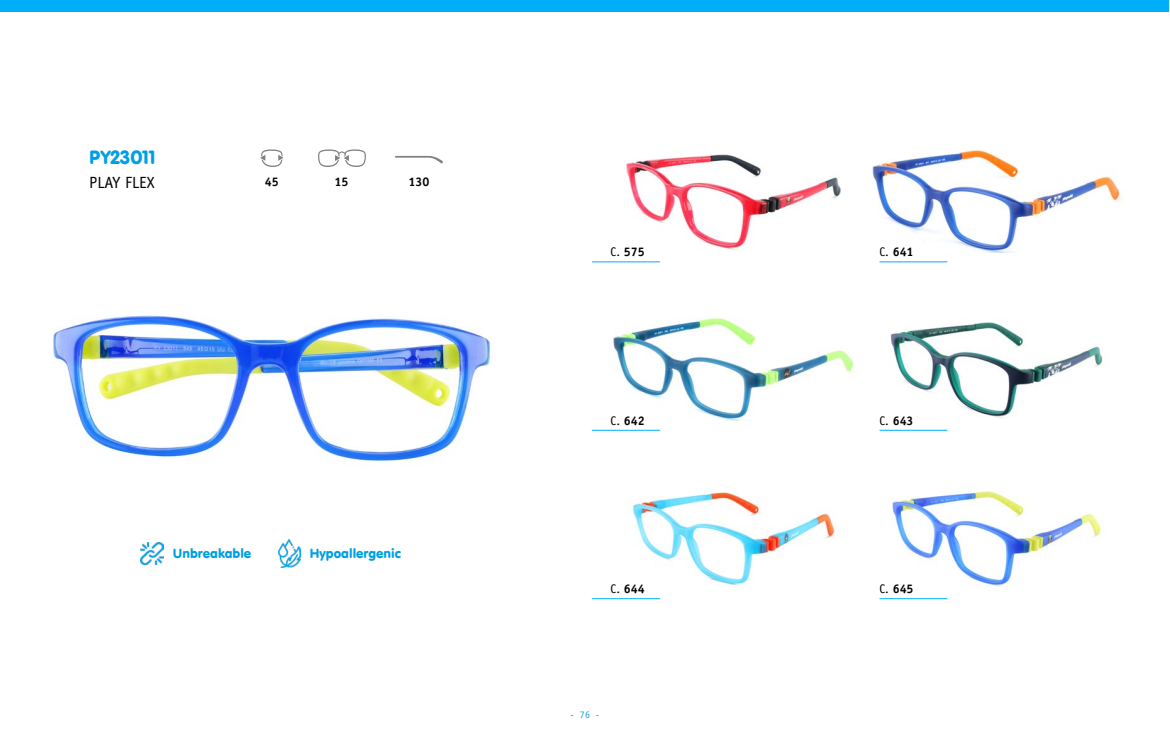
<style>
.page{position:relative;width:1170px;height:745px;background:#fff}
.page>*{position:absolute;margin:0;border:0;box-sizing:border-box;transform-origin:0 0}
.t1{font:18.75px "VAG Rounded BT";color:#009fe3}
.t2{font:16.25px "Officina Sans";color:#020203}
.t3{font:13px "VAG Rounded BT";color:#009fe3}
.t4{font:700 12.5px "Officina Sans";color:#000}
.t5{font:700 12.5px "Officina Sans";color:#020203}
.t6{font:10px "Officina Sans";color:#1d9dd8}
.s1{font-weight:400}
</style>
<div class="page">
<img style="left:53px;top:315px;width:437px;height:147px">
<svg style="left:260px;top:149px;width:23px;height:18px"></svg>
<svg style="left:318px;top:149px;width:48px;height:18px"></svg>
<svg style="left:395px;top:156px;width:48px;height:8px"></svg>
<div style="left:1px;top:0;width:1168px;height:11px;background:#00aef7"></div>
<img style="left:626px;top:154px;width:215px;height:96px">
<img style="left:872px;top:150px;width:250px;height:102px">
<hr style="left:592px;top:261px;width:67px;height:1px;background:#00aef7">
<hr style="left:879px;top:261px;width:68px;height:1px;background:#00aef7">
<img style="left:613px;top:318px;width:241px;height:102px">
<img style="left:632px;top:492px;width:203px;height:94px">
<img style="left:890px;top:322px;width:213px;height:96px">
<img style="left:892px;top:491px;width:209px;height:96px">
<hr style="left:592px;top:429px;width:67px;height:1px;background:#00aef7">
<hr style="left:592px;top:598px;width:67px;height:1px;background:#00aef7">
<hr style="left:879px;top:429px;width:68px;height:1px;background:#00aef7">
<hr style="left:879px;top:598px;width:68px;height:1px;background:#00aef7">
<img style="left:141px;top:542px;width:23px;height:22px">
<img style="left:278px;top:539px;width:23px;height:28px">
<h1 class="t1" style="left:89px;top:145px;width:68px">PY23011</h1>
<h2 class="t2" style="left:89px;top:173px;width:67px">PLAY FLEX</h2>
<p class="t5" style="left:265px;top:173px;width:15px">45</p>
<p class="t5" style="left:334px;top:173px;width:15px">15</p>
<p class="t5" style="left:408px;top:173px;width:22px">130</p>
<p class="t3" style="left:173px;top:545px;width:80px">Unbreakable</p>
<p class="t3" style="left:310px;top:545px;width:92px">Hypoallergenic</p>
<p class="t4" style="left:610px;top:244px;width:36px"><span class="s1">C.</span> 575</p>
<p class="t4" style="left:879px;top:244px;width:36px"><span class="s1">C.</span> 641</p>
<p class="t4" style="left:610px;top:412px;width:36px"><span class="s1">C.</span> 642</p>
<p class="t4" style="left:879px;top:412px;width:36px"><span class="s1">C.</span> 643</p>
<p class="t4" style="left:610px;top:580px;width:36px"><span class="s1">C.</span> 644</p>
<p class="t6" style="left:570px;top:708px;width:30px">- 76 -</p>
<p class="t4" style="left:879px;top:580px;width:36px"><span class="s1">C.</span> 645</p>
</div>
